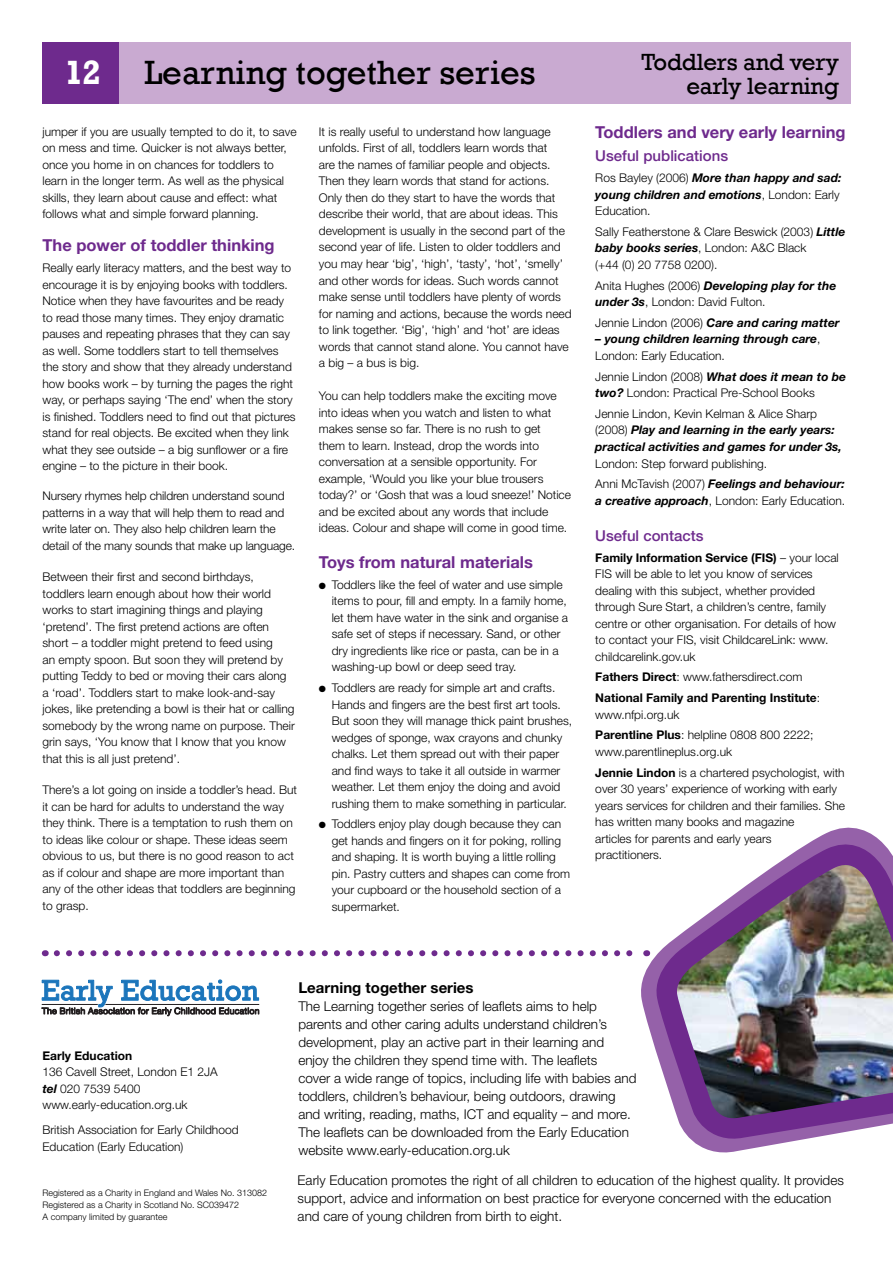
<style>
.page{position:relative;width:893px;height:1263px;background:#fff}
.page>*{position:absolute;margin:0;border:0;box-sizing:border-box;transform-origin:0 0}
.t1{font:34.5px "Rockwell";color:#000}
.t2{font:700 34.5px "Rockwell";color:#fff}
.t3{font:24px/24px "Rockwell";letter-spacing:-.01em;color:#000;text-align:right}
.t4{font:700 16.5px "Helvetica Neue";color:#6e2a8d}
.t5{font:500 15px "Helvetica Neue";color:#6e2a8d}
.t6{font:700 15px "Helvetica Neue";color:#000}
.t7{font:300 13.5px/18px "Helvetica Neue";color:#000}
.t8{font:300 12px/16.5px "Helvetica Neue";color:#000}
.t9{font:italic 700 12px/16.5px "Helvetica Neue";color:#000}
.t10{font:700 12px/20.7px "Helvetica Neue";color:#000}
.t11{font:300 9px/12px "Helvetica Neue";color:#000}
.s1{font-weight:300;font-style:normal}
.s2{font-weight:700;font-style:italic}
.s3{font-weight:700}
.s4{font-weight:300}
</style>
<div class="page">
<svg style="left:57px;top:950px;width:576px;height:6px"></svg>
<svg style="left:641px;top:829px;width:241px;height:324px"></svg>
<img style="left:655px;top:842px;width:238px;height:309px">
<div style="left:119px;top:43px;width:731px;height:61px;background:#c9aad1"></div>
<div style="left:43px;top:43px;width:76px;height:61px;background:#6e2a8d"></div>
<svg style="left:41px;top:979px;width:218px;height:37px"></svg>
<h1 class="t2" style="left:64px;top:52px;width:38px">12</h1>
<h1 class="t1" style="left:144px;top:53px;width:393px">Learning together series</h1>
<h2 class="t3" style="left:642px;top:50px;width:199px">Toddlers and very early learning</h2>
<p class="t8" style="left:43px;top:123px;width:256px">jumper if you are usually tempted to do it, to save on mess and time. Quicker is not always better, once you home in on chances for toddlers to learn in the longer term. As well as the physical skills, they learn about cause and effect: what follows what and simple forward planning.</p>
<h3 class="t4" style="left:43px;top:235px;width:234px">The power of toddler thinking</h3>
<p class="t8" style="left:43px;top:259px;width:255px">Really early literacy matters, and the best way to encourage it is by enjoying books with toddlers.<br>Notice when they have favourites and be ready to read those many times. They enjoy dramatic pauses and repeating phrases that they can say as well. Some toddlers start to tell themselves the story and show that they already understand how books work – by turning the pages the right way, or perhaps saying ‘The end’ when the story is finished. Toddlers need to find out that pictures stand for real objects. Be excited when they link what they see outside – a big sunflower or a fire engine – to the picture in their book.</p>
<p class="t8" style="left:43px;top:487px;width:254px">Nursery rhymes help children understand sound patterns in a way that will help them to read and write later on. They also help children learn the detail of the many sounds that make up language.</p>
<p class="t8" style="left:43px;top:568px;width:254px">Between their first and second birthdays, toddlers learn enough about how their world works to start imagining things and playing ‘pretend’. The first pretend actions are often short – a toddler might pretend to feed using<br>an empty spoon. But soon they will pretend by putting Teddy to bed or moving their cars along a ‘road’. Toddlers start to make look-and-say jokes, like pretending a bowl is their hat or calling somebody by the wrong name on purpose. Their grin says, ‘You know that I know that you know that this is all just pretend’.</p>
<p class="t8" style="left:43px;top:781px;width:256px">There’s a lot going on inside a toddler’s head. But it can be hard for adults to understand the way they think. There is a temptation to rush them on to ideas like colour or shape. These ideas seem obvious to us, but there is no good reason to act as if colour and shape are more important than any of the other ideas that toddlers are beginning to grasp.</p>
<p class="t8" style="left:319px;top:123px;width:254px">It is really useful to understand how language unfolds. First of all, toddlers learn words that<br>are the names of familiar people and objects.<br>Then they learn words that stand for actions.<br>Only then do they start to have the words that describe their world, that are about ideas. This development is usually in the second part of the second year of life. Listen to older toddlers and you may hear ‘big’, ‘high’, ‘tasty’, ‘hot’, ‘smelly’ and other words for ideas. Such words cannot make sense until toddlers have plenty of words for naming and actions, because the words need to link together. ‘Big’, ‘high’ and ‘hot’ are ideas words that cannot stand alone. You cannot have a big – a bus is big.</p>
<p class="t8" style="left:319px;top:387px;width:254px">You can help toddlers make the exciting move into ideas when you watch and listen to what makes sense so far. There is no rush to get<br>them to learn. Instead, drop the words into conversation at a sensible opportunity. For example, ‘Would you like your blue trousers today?’ or ‘Gosh that was a loud sneeze!’ Notice and be excited about any words that include ideas. Colour and shape will come in good time.</p>
<h3 class="t4" style="left:319px;top:552px;width:216px">Toys from natural materials</h3>
<p class="t8" style="left:332px;top:576px;width:238px;text-indent:-13px">● Toddlers like the feel of water and use simple items to pour, fill and empty. In a family home, let them have water in the sink and organise a safe set of steps if necessary. Sand, or other dry ingredients like rice or pasta, can be in a washing-up bowl or deep seed tray.</p>
<p class="t8" style="left:332px;top:679px;width:242px;text-indent:-13px">● Toddlers are ready for simple art and crafts.<br>Hands and fingers are the best first art tools.<br>But soon they will manage thick paint brushes, wedges of sponge, wax crayons and chunky chalks. Let them spread out with their paper and find ways to take it all outside in warmer weather. Let them enjoy the doing and avoid rushing them to make something in particular.</p>
<p class="t8" style="left:332px;top:815px;width:240px;text-indent:-13px">● Toddlers enjoy play dough because they can get hands and fingers on it for poking, rolling and shaping. It is worth buying a little rolling pin. Pastry cutters and shapes can come from your cupboard or the household section of a supermarket.</p>
<h3 class="t4" style="left:595px;top:122px;width:252px">Toddlers and very early learning</h3>
<p class="t5" style="left:595px;top:147px;width:134px">Useful publications</p>
<p class="t9" style="left:595px;top:169px;width:248px"><span class="s1">Ros Bayley (2006)</span> More than happy and sad: young children and emotions<span class="s1">, London: Early<br>Education.</span></p>
<p class="t8" style="left:595px;top:223px;width:252px">Sally Featherstone &amp; Clare Beswick (2003) <span class="s2">Little baby books series</span>, London: A&amp;C Black<br>(+44 (0) 20 7758 0200).</p>
<p class="t8" style="left:595px;top:277px;width:242px">Anita Hughes (2006) <span class="s2">Developing play for the under 3s</span>, London: David Fulton.</p>
<p class="t9" style="left:595px;top:314px;width:246px"><span class="s1">Jennie Lindon (2006)</span> Care and caring matter</p>
<p class="t9" style="left:595px;top:331px;width:227px">– young children learning through care<span class="s1">,<br>London: Early Education.</span></p>
<p class="t8" style="left:595px;top:368px;width:252px">Jennie Lindon (2008) <span class="s2">What does it mean to be two?</span> London: Practical Pre-School Books</p>
<p class="t9" style="left:595px;top:405px;width:248px"><span class="s1">Jennie Lindon, Kevin Kelman &amp; Alice Sharp (2008)</span> Play and learning in the early years: practical activities and games for under 3s,</p>
<p class="t8" style="left:595px;top:453px;width:251px;line-height:20.7px">London: Step forward publishing.<br>Anni McTavish (2007) <span class="s2">Feelings and behaviour:</span></p>
<p class="t8" style="left:595px;top:492px;width:251px"><span class="s2">a creative approach</span>, London: Early Education.</p>
<p class="t5" style="left:595px;top:526px;width:110px">Useful contacts</p>
<p class="t8" style="left:595px;top:549px;width:245px"><span class="s3">Family Information Service (FIS)</span> – your local FIS will be able to let you know of services dealing with this subject, whether provided through Sure Start, a children’s centre, family centre or other organisation. For details of how to contact your FIS, visit ChildcareLink: www. childcarelink.gov.uk</p>
<p class="t10" style="left:595px;top:666px;width:226px">Fathers Direct<span class="s4">: www.fathersdirect.com<br></span>National Family and Parenting Institute<span class="s4">:</span></p>
<p class="t8" style="left:595px;top:704px;width:220px;line-height:20.7px">www.nfpi.org.uk<br><span class="s3">Parentline Plus</span>: helpline 0808 800 2222;</p>
<p class="t8" style="left:595px;top:741px;width:251px;line-height:20.7px">www.parentlineplus.org.uk<br><span class="s3">Jennie Lindon</span> is a chartered psychologist, with</p>
<p class="t8" style="left:595px;top:780px;width:251px">over 30 years’ experience of working with early years services for children and their families. She has written many books and magazine<br>articles for parents and early years<br>practitioners.</p>
<p class="t10" style="left:43px;top:1045px;width:91px">Early Education</p>
<p class="t8" style="left:43px;top:1063px;width:177px">136 Cavell Street, London E1 2JA <span class="s2">tel</span> 020 7539 5400 www.early-education.org.uk</p>
<p class="t8" style="left:43px;top:1121px;width:198px">British Association for Early Childhood<br>Education (Early Education)</p>
<p class="t11" style="left:43px;top:1186px;width:226px">Registered as a Charity in England and Wales No. 313082<br>Registered as a Charity in Scotland No. SC039472<br>A company limited by guarantee</p>
<p class="t6" style="left:298px;top:978px;width:177px">Learning together series</p>
<p class="t7" style="left:298px;top:996px;width:340px">The Learning together series of leaflets aims to help parents and other caring adults understand children’s development, play an active part in their learning and enjoy the children they spend time with. The leaflets<br>cover a wide range of topics, including life with babies and toddlers, children’s behaviour, being outdoors, drawing and writing, reading, maths, ICT and equality – and more.<br>The leaflets can be downloaded from the Early Education website www.early-education.org.uk</p>
<p class="t7" style="left:298px;top:1171px;width:548px">Early Education promotes the right of all children to education of the highest quality. It provides support, advice and information on best practice for everyone concerned with the education and care of young children from birth to eight.</p>
</div>
